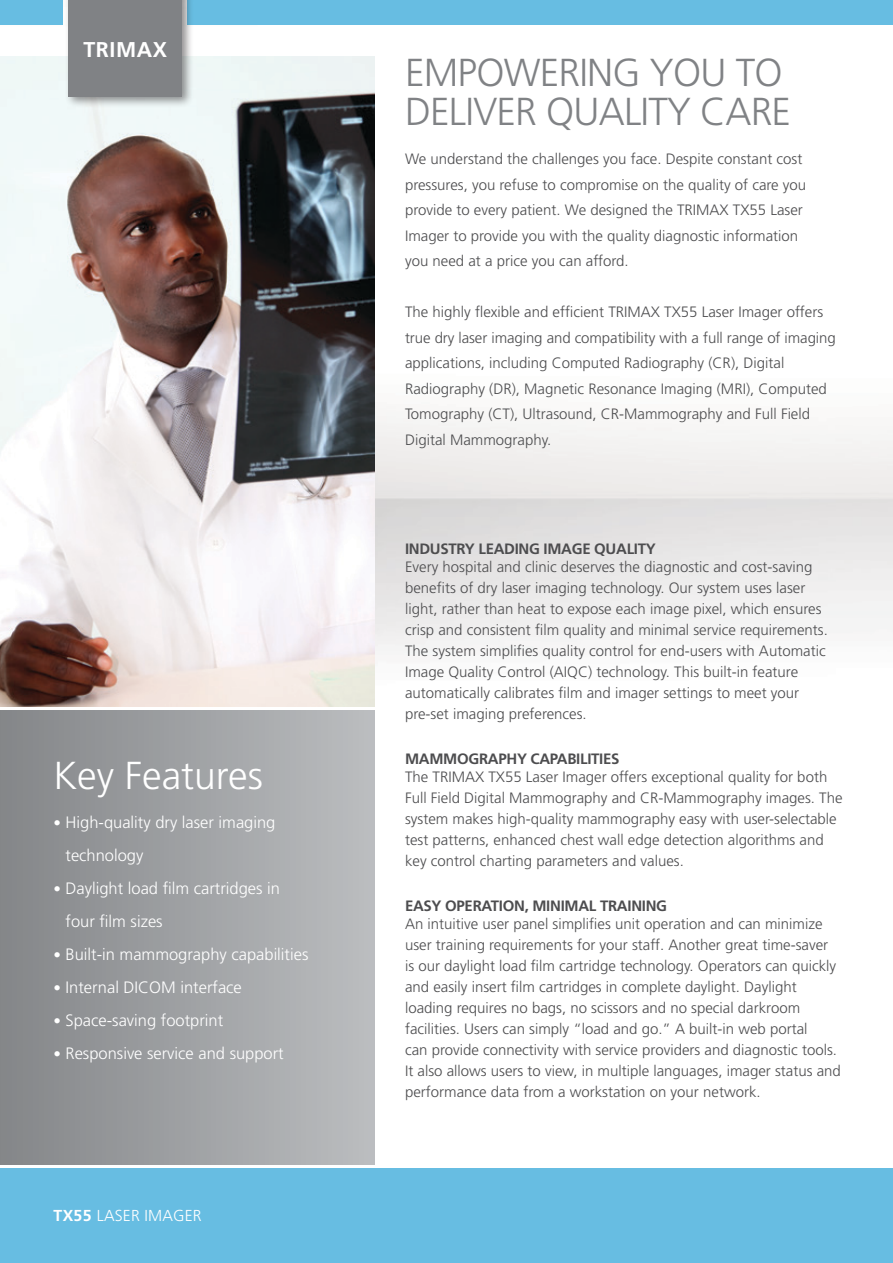
<style>
.page{position:relative;width:893px;height:1263px;background:#fff}
.page>*{position:absolute;margin:0;border:0;box-sizing:border-box;transform-origin:0 0}
.t1{font:300 39px/39px "Frutiger";letter-spacing:-.02em;color:#808285}
.t2{font:300 39px "Frutiger";color:#fff}
.t3{font:700 21.45px "Frutiger";letter-spacing:.025em;color:#fff}
.t4{font:300 16.5px/33px "Frutiger";color:#fff}
.t5{font:300 15.9px "Frutiger";letter-spacing:.01em;color:#fff}
.t6{font:300 15px/21px "Frutiger";color:#4d4d4f}
.t7{font:700 15px "Frutiger";letter-spacing:-.02em;color:#4d4d4f}
.s1{font-size:15px}
.s2{font-weight:700}
</style>
<div class="page">
<img style="left:0;top:56px;width:893px;height:786px">
<img style="left:0;top:57px;width:374px;height:649px">
<div style="left:188px;top:0;width:705px;height:25px;background:#67bde2"></div>
<div style="left:0;top:0;width:63px;height:25px;background:#67bde2"></div>
<div style="left:0;top:1168px;width:893px;height:95px;background:#67bde2"></div>
<div style="left:0;top:711px;width:374px;height:453px;background:linear-gradient(to right,#848688,#bbbdbf)"></div>
<div style="left:64px;top:0;width:130px;height:108px;background:#231f20;opacity:.5"></div>
<div style="left:69px;top:0;width:113px;height:96px;background:#808285"></div>
<h2 class="t3" style="left:83px;top:37px;width:85px">TRIMAX</h2>
<h1 class="t2" style="left:53px;top:754px;width:211px">Key Features</h1>
<p class="t4" style="left:66px;top:806px;width:211px;text-indent:-12px"><span class="s1">•</span> High-quality dry laser imaging technology</p>
<p class="t4" style="left:66px;top:872px;width:216px;text-indent:-12px"><span class="s1">•</span> Daylight load film cartridges in four film sizes</p>
<p class="t4" style="left:53px;top:938px;width:257px"><span class="s1">•</span> Built-in mammography capabilities</p>
<p class="t4" style="left:53px;top:971px;width:190px"><span class="s1">•</span> Internal DICOM interface</p>
<p class="t4" style="left:53px;top:1004px;width:171px"><span class="s1">•</span> Space-saving footprint</p>
<p class="t4" style="left:53px;top:1037px;width:232px"><span class="s1">•</span> Responsive service and support</p>
<p class="t5" style="left:53px;top:1206px;width:150px"><span class="s2">TX55</span> LASER IMAGER</p>
<h1 class="t1" style="left:405px;top:54px;width:388px">EMPOWERING YOU TO<br>DELIVER QUALITY CARE</h1>
<p class="t6" style="left:405px;top:146px;width:403px;line-height:25.5px">We understand the challenges you face. Despite constant cost pressures, you refuse to compromise on the quality of care you provide to every patient. We designed the TRIMAX TX55 Laser Imager to provide you with the quality diagnostic information you need at a price you can afford.</p>
<p class="t6" style="left:405px;top:299px;width:432px;line-height:25.5px">The highly flexible and efficient TRIMAX TX55 Laser Imager offers true dry laser imaging and compatibility with a full range of imaging applications, including Computed Radiography (CR), Digital Radiography (DR), Magnetic Resonance Imaging (MRI), Computed Tomography (CT), Ultrasound, CR-Mammography and Full Field Digital Mammography.</p>
<p class="t7" style="left:405px;top:540px;width:252px">INDUSTRY LEADING IMAGE QUALITY</p>
<p class="t6" style="left:405px;top:557px;width:424px">Every hospital and clinic deserves the diagnostic and cost-saving benefits of dry laser imaging technology. Our system uses laser light, rather than heat to expose each image pixel, which ensures crisp and consistent film quality and minimal service requirements.<br>The system simplifies quality control for end-users with Automatic Image Quality Control (AIQC) technology. This built-in feature automatically calibrates film and imager settings to meet your pre-set imaging preferences.</p>
<p class="t7" style="left:405px;top:750px;width:216px">MAMMOGRAPHY CAPABILITIES</p>
<p class="t6" style="left:405px;top:767px;width:439px">The TRIMAX TX55 Laser Imager offers exceptional quality for both Full Field Digital Mammography and CR-Mammography images. The system makes high-quality mammography easy with user-selectable test patterns, enhanced chest wall edge detection algorithms and key control charting parameters and values.</p>
<p class="t7" style="left:405px;top:897px;width:264px">EASY OPERATION, MINIMAL TRAINING</p>
<p class="t6" style="left:405px;top:914px;width:437px">An intuitive user panel simplifies unit operation and can minimize user training requirements for your staff. Another great time-saver is our daylight load film cartridge technology. Operators can quickly and easily insert film cartridges in complete daylight. Daylight loading requires no bags, no scissors and no special darkroom facilities. Users can simply “load and go.” A built-in web portal<br>can provide connectivity with service providers and diagnostic tools.<br>It also allows users to view, in multiple languages, imager status and performance data from a workstation on your network.</p>
</div>
